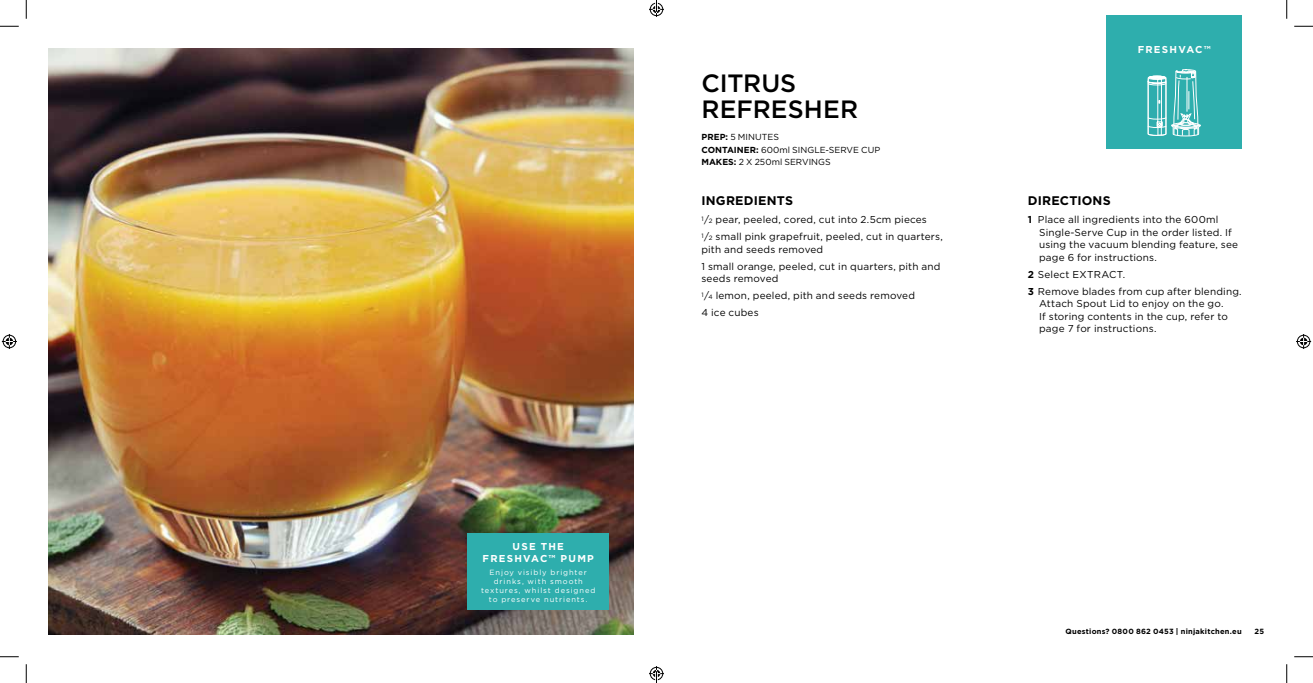
<style>
.page{position:relative;width:1313px;height:683px;background:#fff}
.page>*{position:absolute;margin:0;border:0;box-sizing:border-box;transform-origin:0 0}
.t1{font:500 25px/26.2px "Gotham";letter-spacing:.005em;color:#000}
.t2{font:700 12.5px "Gotham";letter-spacing:.015em;color:#000}
.t3{font:10px/12.5px "Gotham";letter-spacing:.015em;color:#000}
.t4{font:700 10px/12px "Gotham";letter-spacing:.12em;color:#fff;text-align:center}
.t5{font:8.75px/12.8px "Gotham";letter-spacing:.005em;color:#000}
.t6{font:7.5px/9px "Gotham";letter-spacing:.12em;color:#fff;text-align:center}
.t7{font:700 7.5px "Gotham";letter-spacing:.03em;color:#000}
.s1{font-weight:700}
.s2{font-size:6.25px}
</style>
<div class="page">
<img style="left:49px;top:49px;width:585px;height:585px">
<div style="left:467px;top:533px;width:142px;height:76px;background:#2eaead"></div>
<div style="left:1106px;top:15px;width:135px;height:134px;background:#2eaead"></div>
<svg style="left:1147px;top:69px;width:53px;height:67px"></svg>
<svg style="left:0;top:25px;width:19px;height:2px"></svg>
<svg style="left:1294px;top:25px;width:18px;height:2px"></svg>
<svg style="left:0;top:656px;width:19px;height:1px"></svg>
<svg style="left:1294px;top:656px;width:18px;height:1px"></svg>
<svg style="left:25px;top:0;width:2px;height:19px"></svg>
<svg style="left:25px;top:664px;width:2px;height:18px"></svg>
<svg style="left:1286px;top:0;width:1px;height:19px"></svg>
<svg style="left:1286px;top:664px;width:1px;height:18px"></svg>
<svg style="left:2px;top:334px;width:15px;height:15px"></svg>
<svg style="left:1296px;top:334px;width:15px;height:15px"></svg>
<svg style="left:649px;top:0;width:15px;height:17px"></svg>
<svg style="left:649px;top:666px;width:15px;height:16px"></svg>
<p class="t4" style="left:482px;top:540px;width:113px">USE THE<br>FRESHVAC™ PUMP</p>
<p class="t6" style="left:481px;top:567px;width:116px">Enjoy visibly brighter drinks, with smooth textures, whilst designed to preserve nutrients.</p>
<h1 class="t1" style="left:701px;top:70px;width:158px">CITRUS<br>REFRESHER</h1>
<p class="t5" style="left:701px;top:130px;width:180px"><span class="s1">PREP:</span> 5 MINUTES<br><span class="s1">CONTAINER:</span> 600ml SINGLE-SERVE CUP<br><span class="s1">MAKES:</span> 2 X 250ml SERVINGS</p>
<p class="t2" style="left:701px;top:192px;width:93px">INGREDIENTS</p>
<p class="t3" style="left:701px;top:211px;width:243px;line-height:17px"><sup>1</sup>/<span class="s2">2</span> pear, peeled, cored, cut into 2.5cm pieces<br><sup>1</sup>/<span class="s2">2</span> small pink grapefruit, peeled, cut in quarters,</p>
<p class="t3" style="left:701px;top:240px;width:240px;line-height:17px">pith and seeds removed<br>1 small orange, peeled, cut in quarters, pith and</p>
<p class="t3" style="left:701px;top:270px;width:215px;line-height:17px">seeds removed<br><sup>1</sup>/<span class="s2">4</span> lemon, peeled, pith and seeds removed<br>4 ice cubes</p>
<p class="t4" style="left:1137px;top:44px;width:74px">FRESHVAC™</p>
<p class="t2" style="left:1028px;top:192px;width:84px">DIRECTIONS</p>
<p class="t3" style="left:1039px;top:213px;width:200px;text-indent:-11px"><span class="s1">1</span> Place all ingredients into the 600ml Single-Serve Cup in the order listed. If using the vacuum blending feature, see page 6 for instructions.</p>
<p class="t3" style="left:1028px;top:265px;width:215px;line-height:17px"><span class="s1">2</span> Select EXTRACT.<br><span class="s1">3</span> Remove blades from cup after blending.</p>
<p class="t3" style="left:1039px;top:297px;width:190px">Attach Spout Lid to enjoy on the go.<br>If storing contents in the cup, refer to page 7 for instructions.</p>
<p class="t7" style="left:1065px;top:626px;width:178px">Questions? 0800 862 0453 | ninjakitchen.eu</p>
<p class="t7" style="left:1254px;top:626px;width:11px">25</p>
</div>
